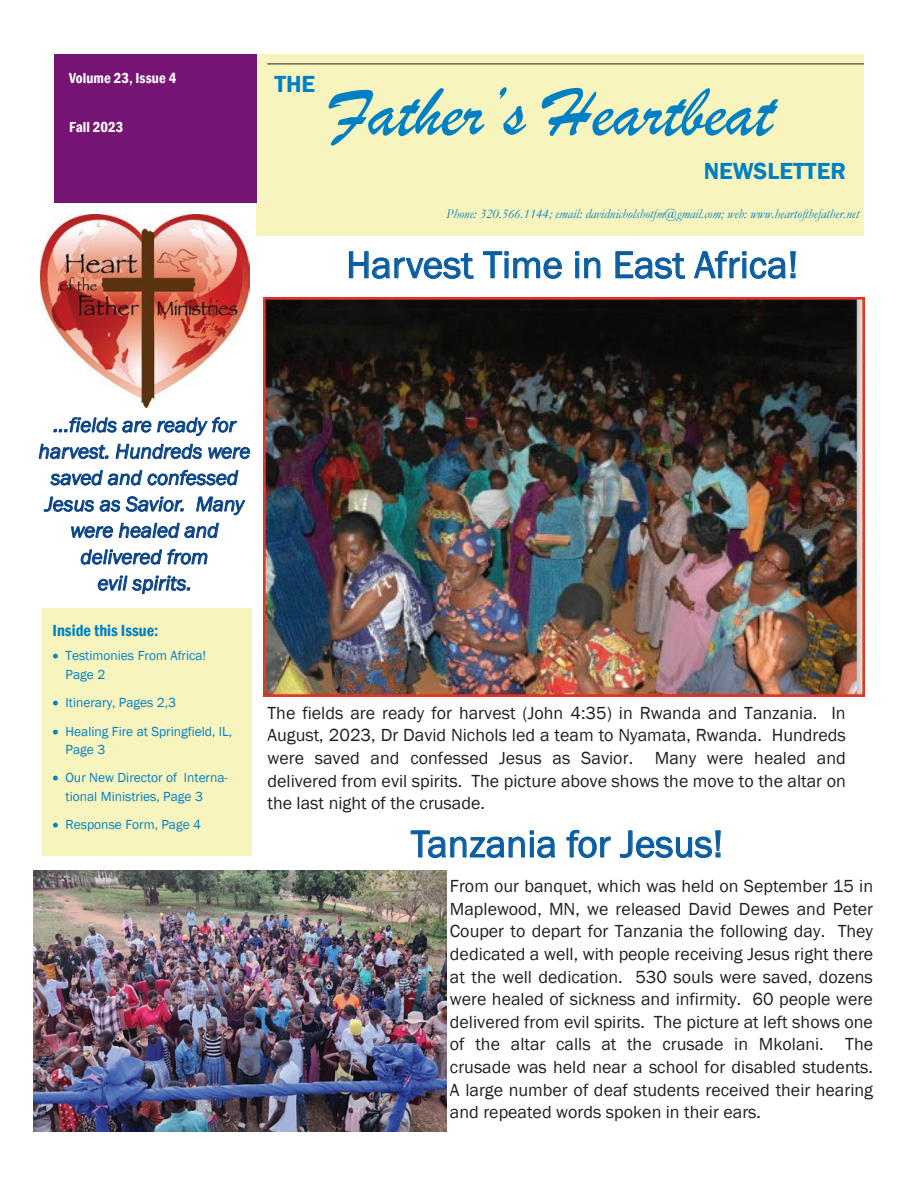
<style>
.page{position:relative;width:918px;height:1188px;background:#fff}
.page>*{position:absolute;margin:0;border:0;box-sizing:border-box;transform-origin:0 0}
.t1{font:72px "Brush Script";color:#0080c4}
.t2{font:39px "Franklin Gothic";color:#0b5da2}
.t3{font:600 24px "Franklin Gothic";color:#0080c4}
.t4{font:italic 21px/26.4px "Franklin Gothic";color:#084287;text-align:center}
.t5{font:18px/22.6px "Franklin Gothic";color:#231f20;text-align:justify}
.t6{font:600 condensed 16.5px "Franklin Gothic";color:#0080c4}
.t7{font:600 condensed 15px "Franklin Gothic";color:#fff}
.t8{font:13.5px/18.9px "Franklin Gothic";color:#0080c4}
.t9{font:italic 13.5px "Garamond";color:#0080c4}
</style>
<div class="page">
<div style="left:256px;top:202px;width:608px;height:34px;background:#f8f4bd"></div>
<div style="left:256px;top:54px;width:608px;height:148px;background:#f8f4bd"></div>
<hr style="left:267px;top:64px;width:597px;height:1px;background:#231f20">
<div style="left:54px;top:54px;width:202px;height:148px;background:#761474"></div>
<div style="left:42px;top:609px;width:210px;height:247px;background:#f8f4bd"></div>
<img style="left:40px;top:214px;width:210px;height:194px">
<img style="left:263px;top:297px;width:601px;height:399px">
<img style="left:34px;top:871px;width:412px;height:260px">
<p class="t7" style="left:69px;top:68px;width:109px">Volume 23, Issue 4</p>
<p class="t7" style="left:69px;top:117px;width:56px">Fall 2023</p>
<h3 class="t3" style="left:274px;top:69px;width:42px">THE</h3>
<h1 class="t1" style="left:328px;top:69px;width:446px">Father’s Heartbeat</h1>
<h3 class="t3" style="left:704px;top:156px;width:144px">NEWSLETTER</h3>
<p class="t9" style="left:446px;top:205px;width:414px">Phone: 320.566.1144; email: davidnicholshotfm@gmail.com; web: www.heartofthefather.net</p>
<h2 class="t2" style="left:346px;top:241px;width:454px">Harvest Time in East Africa!</h2>
<p class="t4" style="left:39px;top:412px;width:213px">...fields are ready for harvest. Hundreds were saved and confessed<br>Jesus as Savior. Many were healed and delivered from<br>evil spirits.</p>
<p class="t6" style="left:53px;top:620px;width:107px">Inside this Issue:</p>
<p class="t8" style="left:66px;top:646px;width:142px;text-indent:-13px">• Testimonies From Africa!<br>Page 2</p>
<p class="t8" style="left:53px;top:693px;width:125px">• Itinerary, Pages 2,3</p>
<p class="t8" style="left:66px;top:722px;width:168px;text-indent:-13px">• Healing Fire at Springfield, IL,<br>Page 3</p>
<p class="t8" style="left:66px;top:769px;width:164px;text-indent:-13px">• Our New Director of Interna&shy;tional Ministries, Page 3</p>
<p class="t8" style="left:53px;top:816px;width:150px">• Response Form, Page 4</p>
<p class="t5" style="left:268px;top:702px;width:580px">The fields are ready for harvest (John 4:35) in Rwanda and Tanzania. In August, 2023, Dr David Nichols led a team to Nyamata, Rwanda. Hundreds were saved and confessed Jesus as Savior. Many were healed and delivered from evil spirits. The picture above shows the move to the altar on the last night of the crusade.</p>
<h2 class="t2" style="left:411px;top:820px;width:314px">Tanzania for Jesus!</h2>
<p class="t5" style="left:450px;top:875px;width:425px">From our banquet, which was held on September 15 in Maplewood, MN, we released David Dewes and Peter Couper to depart for Tanzania the following day. They dedicated a well, with people receiving Jesus right there at the well dedication. 530 souls were saved, dozens were healed of sickness and infirmity. 60 people were delivered from evil spirits. The picture at left shows one of the altar calls at the crusade in Mkolani. The crusade was held near a school for disabled students.<br>A large number of deaf students received their hearing and repeated words spoken in their ears.</p>
</div>
